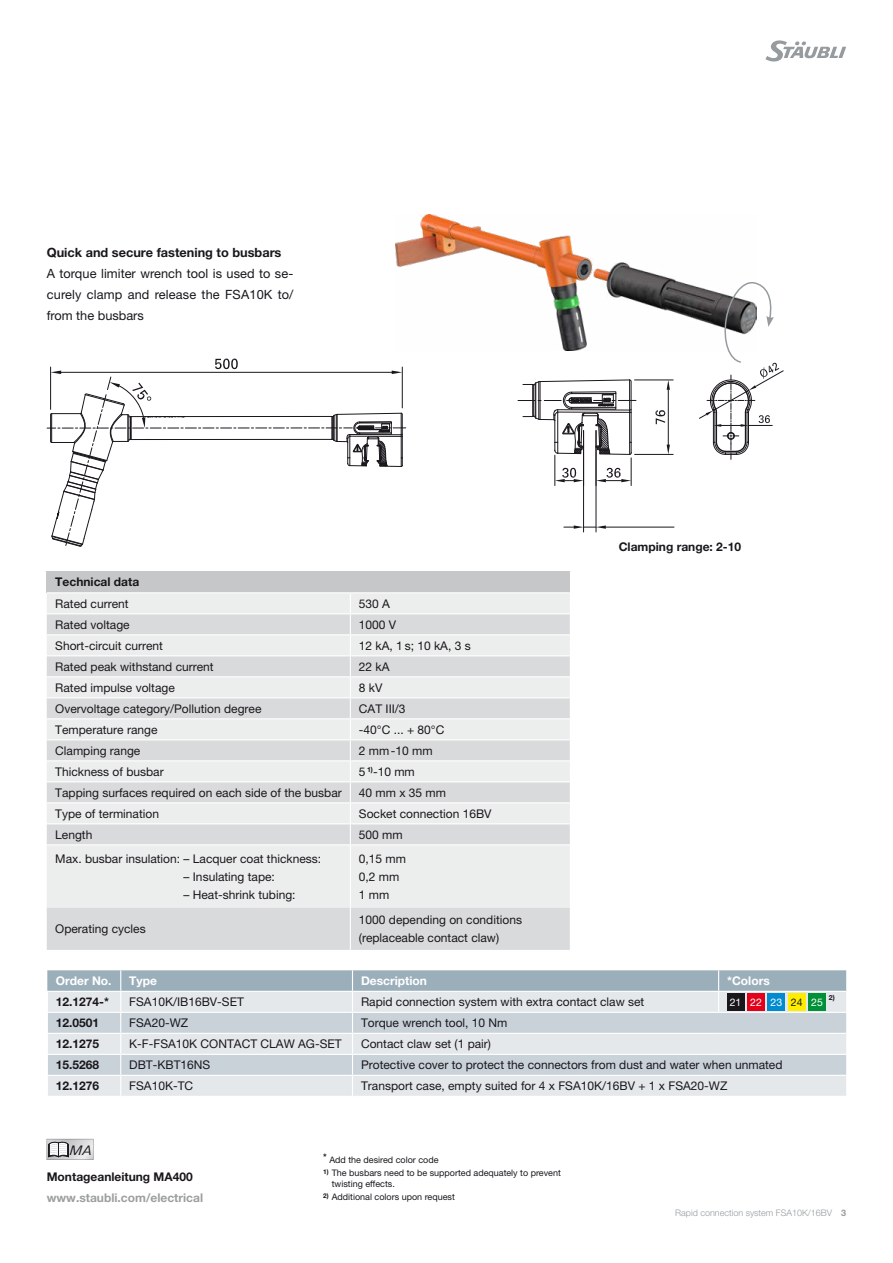
<style>
.page{position:relative;width:893px;height:1263px;background:#fff}
.page>*{position:absolute;margin:0;border:0;box-sizing:border-box;transform-origin:0 0}
.t1{font:italic 13.2px "Linotype Univers 431";color:#1a171c}
.t2{font:12.75px/21px "Helvetica Neue LTW1 G";letter-spacing:.01em;color:#1a171c;text-align:justify}
.t3{font:700 12.75px "Helvetica Neue LTW1 G";color:#1a171c}
.t4{font:12px/18px "Helvetica Neue LTW1 G";color:#1a171c}
.t5{font:700 12px "Helvetica Neue LTW1 G";color:#1a171c}
.t6{font:700 12px "Helvetica Neue LTW1 G";color:#fff}
.t7{font:700 12px "Helvetica Neue LTW1 G";color:#9c9e9f}
.t8{font:10.5px "Helvetica Neue LTW1 G";color:#fff}
.t9{font:9px/10.5px "Helvetica Neue LTW1 G";color:#1a171c}
.t10{font:300 9px "Helvetica Neue LTW1 G";color:#969b9f}
.t11{font:700 6.9px "Helvetica Neue LTW1 G";color:#1a171c}
.s1{color:#1a171c}
.s2{font-weight:700}
</style>
<div class="page">
<svg style="left:765px;top:40px;width:81px;height:22px"></svg>
<img style="left:395px;top:215px;width:304px;height:135px">
<svg style="left:699px;top:282px;width:84px;height:177px"></svg>
<svg style="left:518px;top:380px;width:118px;height:105px"></svg>
<hr style="left:635px;top:454px;width:38px;height:1px;background:#1a171c">
<hr style="left:634px;top:380px;width:39px;height:1px;background:#1a171c">
<hr style="left:668px;top:390px;width:1px;height:55px;background:#1a171c">
<svg style="left:667px;top:445px;width:3px;height:9px"></svg>
<svg style="left:667px;top:380px;width:3px;height:10px"></svg>
<svg style="left:655px;top:410px;width:11px;height:14px"></svg>
<hr style="left:583px;top:431px;width:1px;height:101px;background:#1a171c">
<hr style="left:596px;top:431px;width:1px;height:101px;background:#1a171c">
<hr style="left:606px;top:527px;width:68px;height:1px;background:#1a171c">
<svg style="left:564px;top:525px;width:42px;height:4px"></svg>
<svg style="left:47px;top:359px;width:359px;height:188px"></svg>
<div style="left:47px;top:572px;width:523px;height:21px;background:#c6c7c8"></div>
<div style="left:47px;top:593px;width:523px;height:20px;background:#eceded"></div>
<svg style="left:47px;top:614px;width:523px;height:336px;background:#e2e3e4"></svg>
<hr style="left:47px;top:592px;width:303px;height:1px;background:#fff">
<hr style="left:350px;top:592px;width:220px;height:1px;background:#fff">
<hr style="left:47px;top:634px;width:303px;height:1px;background:#fff">
<hr style="left:350px;top:634px;width:220px;height:1px;background:#fff">
<hr style="left:47px;top:655px;width:303px;height:1px;background:#fff">
<hr style="left:350px;top:655px;width:220px;height:1px;background:#fff">
<hr style="left:47px;top:676px;width:303px;height:1px;background:#fff">
<hr style="left:350px;top:676px;width:220px;height:1px;background:#fff">
<hr style="left:47px;top:697px;width:303px;height:1px;background:#fff">
<hr style="left:350px;top:697px;width:220px;height:1px;background:#fff">
<hr style="left:47px;top:718px;width:303px;height:1px;background:#fff">
<hr style="left:350px;top:718px;width:220px;height:1px;background:#fff">
<hr style="left:47px;top:739px;width:303px;height:1px;background:#fff">
<hr style="left:350px;top:739px;width:220px;height:1px;background:#fff">
<hr style="left:47px;top:760px;width:303px;height:1px;background:#fff">
<hr style="left:350px;top:760px;width:220px;height:1px;background:#fff">
<hr style="left:47px;top:781px;width:303px;height:1px;background:#fff">
<hr style="left:350px;top:781px;width:220px;height:1px;background:#fff">
<hr style="left:47px;top:802px;width:303px;height:1px;background:#fff">
<hr style="left:350px;top:802px;width:220px;height:1px;background:#fff">
<hr style="left:47px;top:823px;width:303px;height:1px;background:#fff">
<hr style="left:350px;top:823px;width:220px;height:1px;background:#fff">
<svg style="left:350px;top:593px;width:1px;height:251px"></svg>
<hr style="left:47px;top:844px;width:303px;height:1px;background:#fff">
<hr style="left:350px;top:844px;width:220px;height:1px;background:#fff">
<hr style="left:350px;top:845px;width:1px;height:63px;background:#fff">
<hr style="left:350px;top:908px;width:1px;height:42px;background:#fff">
<svg style="left:47px;top:970px;width:799px;height:126px;background:#d0d8dd"></svg>
<hr style="left:719px;top:1012px;width:127px;height:1px;background:#fff">
<hr style="left:719px;top:991px;width:127px;height:1px;background:#fff">
<div style="left:727px;top:993px;width:17px;height:17px;background:#1a171c"></div>
<div style="left:747px;top:993px;width:17px;height:17px;background:#e2001a"></div>
<div style="left:768px;top:993px;width:17px;height:17px;background:#008bd0"></div>
<div style="left:788px;top:993px;width:17px;height:17px;background:#ffed00"></div>
<div style="left:808px;top:993px;width:17px;height:17px;background:#009037"></div>
<svg style="left:47px;top:1139px;width:46px;height:21px"></svg>
<p class="t3" style="left:47px;top:244px;width:236px">Quick and secure fastening to busbars</p>
<p class="t2" style="left:47px;top:263px;width:248px">A torque limiter wrench tool is used to se&shy;curely clamp and release the FSA10K to/ from the busbars</p>
<p class="t5" style="left:55px;top:575px;width:85px">Technical data</p>
<p class="t4" style="left:55px;top:594px;width:75px">Rated current</p>
<p class="t4" style="left:359px;top:594px;width:33px">530 A</p>
<p class="t4" style="left:55px;top:615px;width:76px">Rated voltage</p>
<p class="t4" style="left:359px;top:615px;width:39px">1000 V</p>
<p class="t4" style="left:55px;top:636px;width:109px">Short-circuit current</p>
<p class="t4" style="left:359px;top:636px;width:113px">12 kA, 1 s; 10 kA, 3 s</p>
<p class="t4" style="left:55px;top:657px;width:160px">Rated peak withstand current</p>
<p class="t4" style="left:359px;top:657px;width:32px">22 kA</p>
<p class="t4" style="left:55px;top:678px;width:121px">Rated impulse voltage</p>
<p class="t4" style="left:359px;top:678px;width:25px">8 kV</p>
<p class="t4" style="left:55px;top:699px;width:208px">Overvoltage category/Pollution degree</p>
<p class="t4" style="left:359px;top:699px;width:48px">CAT III/3</p>
<p class="t4" style="left:55px;top:720px;width:104px">Temperature range</p>
<p class="t4" style="left:359px;top:720px;width:87px">-40°C ... + 80°C</p>
<p class="t4" style="left:55px;top:741px;width:87px">Clamping range</p>
<p class="t4" style="left:359px;top:741px;width:75px">2 mm-10 mm</p>
<p class="t4" style="left:55px;top:762px;width:110px">Thickness of busbar</p>
<p class="t4" style="left:359px;top:762px;width:57px">5 <sup>1)</sup>-10 mm</p>
<p class="t4" style="left:55px;top:783px;width:288px">Tapping surfaces required on each side of the busbar</p>
<p class="t4" style="left:359px;top:783px;width:89px">40 mm x 35 mm</p>
<p class="t4" style="left:55px;top:804px;width:105px">Type of termination</p>
<p class="t4" style="left:359px;top:804px;width:134px">Socket connection 16BV</p>
<p class="t4" style="left:55px;top:825px;width:39px">Length</p>
<p class="t4" style="left:359px;top:825px;width:45px">500 mm</p>
<p class="t4" style="left:55px;top:849px;width:267px">Max. busbar insulation: – Lacquer coat thickness:</p>
<p class="t4" style="left:184px;top:867px;width:93px">– Insulating tape:</p>
<p class="t4" style="left:184px;top:885px;width:114px">– Heat-shrink tubing:</p>
<p class="t4" style="left:359px;top:849px;width:49px">0,15 mm<br>0,2 mm<br>1 mm</p>
<p class="t5" style="left:619px;top:539px;width:124px">Clamping range: 2-10</p>
<p class="t4" style="left:55px;top:920px;width:92px">Operating cycles</p>
<p class="t4" style="left:359px;top:911px;width:165px">1000 depending on conditions (replaceable contact claw)</p>
<p class="t6" style="left:56px;top:973px;width:57px">Order No.</p>
<p class="t6" style="left:129px;top:973px;width:29px">Type</p>
<p class="t6" style="left:361px;top:973px;width:67px">Description</p>
<p class="t6" style="left:727px;top:973px;width:44px">*Colors</p>
<p class="t5" style="left:56px;top:994px;width:55px">12.1274-*</p>
<p class="t4" style="left:129px;top:993px;width:116px">FSA10K/IB16BV-SET</p>
<p class="t4" style="left:361px;top:993px;width:285px">Rapid connection system with extra contact claw set</p>
<p class="t8" style="left:730px;top:995px;width:95px">21 22 23 <span class="s1">24</span> 25</p>
<p class="t11" style="left:829px;top:994px;width:7px">2)</p>
<p class="t5" style="left:56px;top:1015px;width:45px">12.0501</p>
<p class="t4" style="left:129px;top:1014px;width:60px">FSA20-WZ</p>
<p class="t4" style="left:361px;top:1014px;width:148px">Torque wrench tool, 10 Nm</p>
<p class="t5" style="left:56px;top:1036px;width:45px">12.1275</p>
<p class="t4" style="left:129px;top:1035px;width:214px">K-F-FSA10K CONTACT CLAW AG-SET</p>
<p class="t4" style="left:361px;top:1035px;width:131px">Contact claw set (1 pair)</p>
<p class="t5" style="left:56px;top:1057px;width:45px">15.5268</p>
<p class="t4" style="left:129px;top:1056px;width:83px">DBT-KBT16NS</p>
<p class="t4" style="left:361px;top:1056px;width:423px">Protective cover to protect the connectors from dust and water when unmated</p>
<p class="t5" style="left:56px;top:1078px;width:45px">12.1276</p>
<p class="t4" style="left:129px;top:1077px;width:66px">FSA10K-TC</p>
<p class="t4" style="left:361px;top:1077px;width:368px">Transport case, empty suited for 4 x FSA10K/16BV + 1 x FSA20-WZ</p>
<p class="t1" style="left:70px;top:1143px;width:23px">MA</p>
<p class="t5" style="left:47px;top:1169px;width:147px">Montageanleitung MA400</p>
<p class="t7" style="left:47px;top:1190px;width:158px">www.staubli.com/electrical</p>
<p class="t9" style="left:323px;top:1154px;width:117px"><sup>*</sup> Add the desired color code</p>
<p class="t9" style="left:332px;top:1168px;width:231px;text-indent:-9px"><sup>1)</sup> The busbars need to be supported adequately to prevent twisting effects.</p>
<p class="t9" style="left:323px;top:1192px;width:133px"><sup>2)</sup> Additional colors upon request</p>
<p class="t10" style="left:675px;top:1207px;width:172px">Rapid connection system FSA10K/16BV <span class="s2">3</span></p>
</div>
